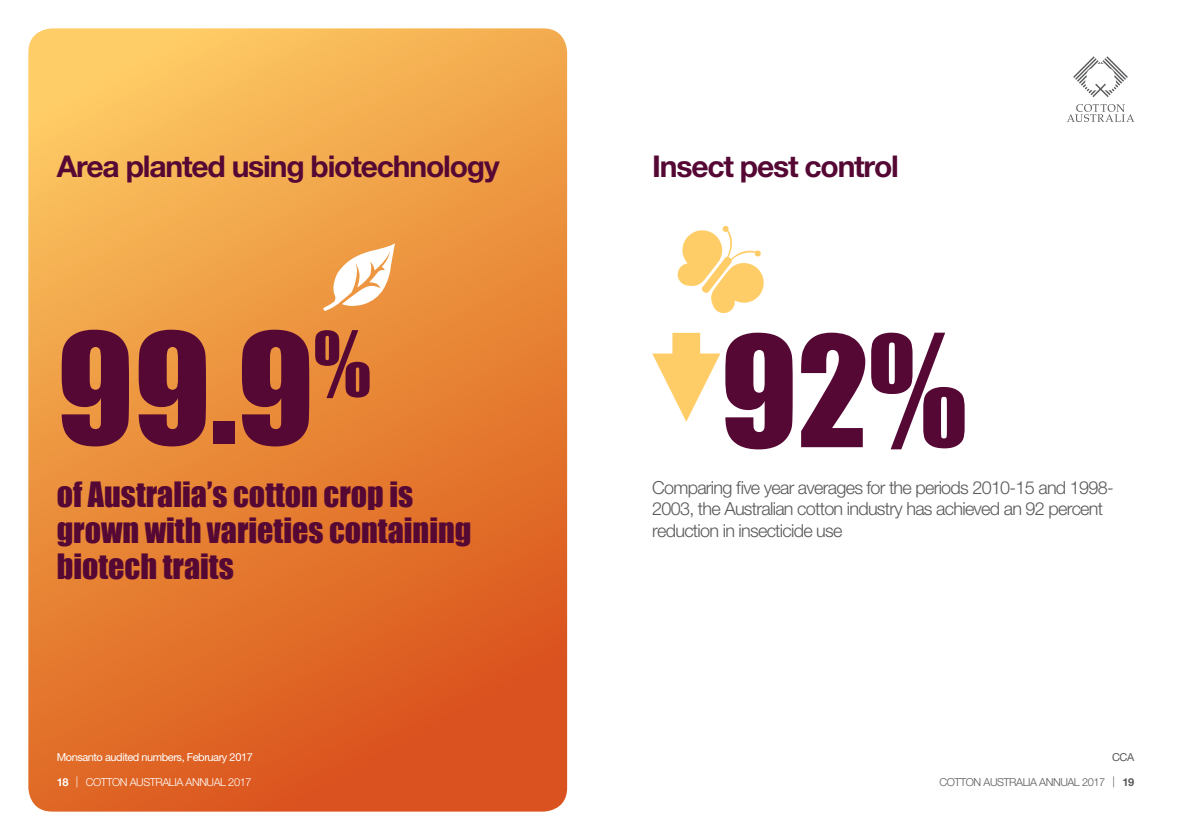
<style>
.page{position:relative;width:1191px;height:840px;background:#fff}
.page>*{position:absolute;margin:0;border:0;box-sizing:border-box;transform-origin:0 0}
.t1{font:142px "Impact";color:#560835}
.t2{font:32px/36px "Impact";color:#560835}
.t3{font:700 30px "Helvetica Neue";letter-spacing:-.04em;color:#560835}
.t4{font:300 18px/21.6px "Helvetica Neue";letter-spacing:-.04em;color:#58595b}
.t5{font:11px "Helvetica Neue";letter-spacing:-.04em;color:#fff}
.t6{font:300 11px "Helvetica Neue";letter-spacing:-.04em;color:#fff}
.t7{font:300 11px "Helvetica Neue";letter-spacing:-.04em;color:#58595b}
.t8{font:11px "Helvetica Neue";color:#58595b}
.s1{font-weight:700}
</style>
<div class="page">
<svg style="left:28px;top:28px;width:539px;height:783px;background:#e9893a"></svg>
<svg style="left:1073px;top:56px;width:55px;height:41px"></svg>
<svg style="left:1066px;top:104px;width:68px;height:18px"></svg>
<svg style="left:652px;top:332px;width:68px;height:89px"></svg>
<svg style="left:677px;top:226px;width:87px;height:87px"></svg>
<svg style="left:323px;top:243px;width:72px;height:68px"></svg>
<h3 class="t3" style="left:57px;top:147px;width:444px">Area planted using biotechnology</h3>
<h1 class="t1" style="left:57px;top:278px;width:316px">99.9<sup>%</sup></h1>
<h2 class="t2" style="left:57px;top:475px;width:416px">of Australia’s cotton crop is grown with varieties containing biotech traits</h2>
<p class="t5" style="left:57px;top:749px;width:198px">Monsanto audited numbers, February 2017</p>
<h3 class="t3" style="left:652px;top:147px;width:248px">Insect pest control</h3>
<h1 class="t1" style="left:720px;top:281px;width:248px">92%</h1>
<p class="t4" style="left:652px;top:476px;width:463px">Comparing five year averages for the periods 2010-15 and 1998-<br>2003, the Australian cotton industry has achieved an 92 percent reduction in insecticide use</p>
<p class="t8" style="left:1112px;top:749px;width:24px">CCA</p>
<p class="t6" style="left:57px;top:775px;width:196px"><span class="s1">18</span> | COTTON AUSTRALIA ANNUAL 2017</p>
<p class="t7" style="left:939px;top:775px;width:196px">COTTON AUSTRALIA ANNUAL 2017 | <span class="s1">19</span></p>
</div>
